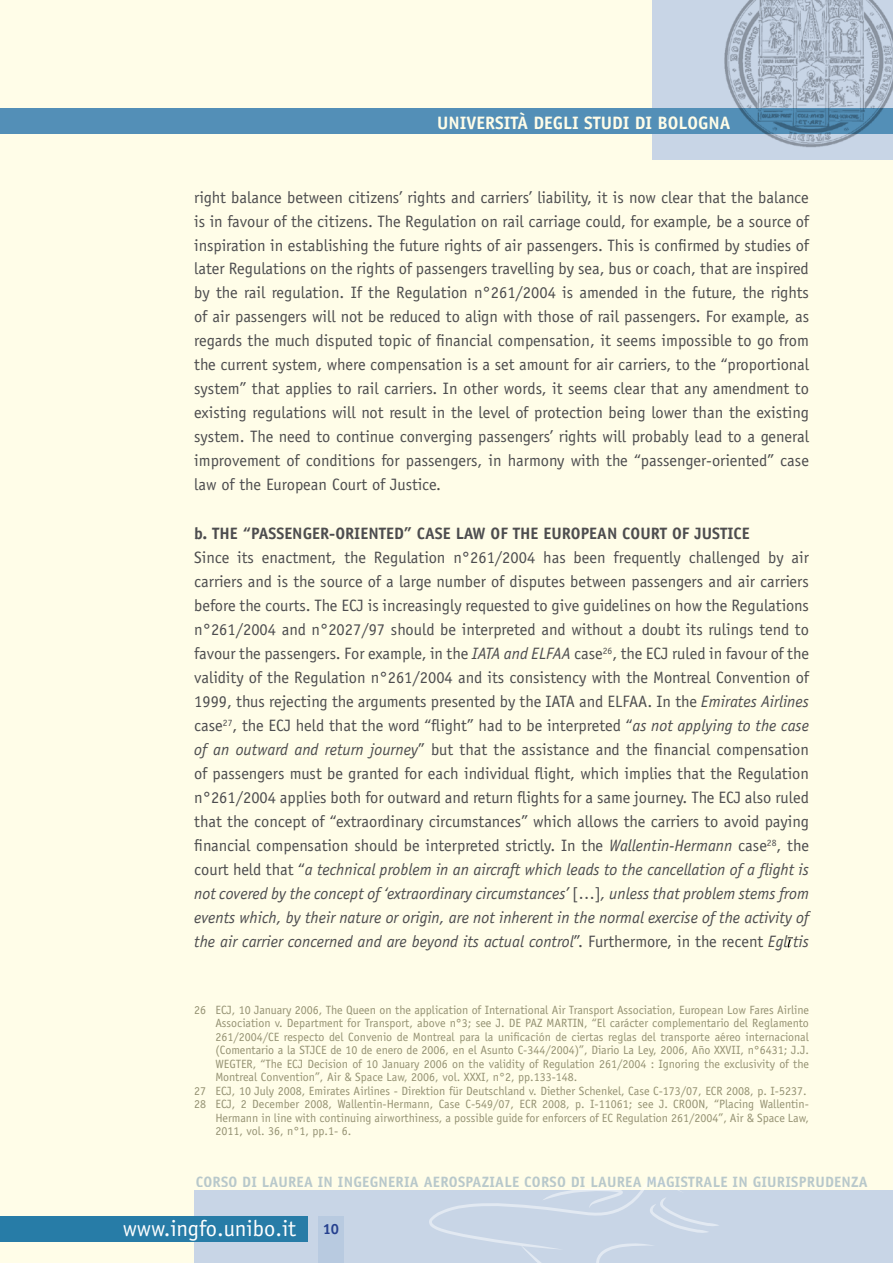
<style>
.page{position:relative;width:893px;height:1263px;background:#fffde8}
.page>*{position:absolute;margin:0;border:0;box-sizing:border-box;transform-origin:0 0}
.t1{font:22.5px "Officina Sans Std";color:#fff}
.t2{font:700 18px "Officina Sans Std";color:#fffde8}
.t3{font:16.5px/24px "Officina Sans Std";color:#4d4d4f;text-align:justify}
.t4{font:700 16.5px "Officina Sans Std";color:#4d4d4f}
.t5{font:700 15px "Officina Sans Std";letter-spacing:.015em;color:#b8cae0}
.t6{font:700 14.7px "Officina Sans Std";color:#25408f}
.t7{font:12px "Officina Sans Std";color:#959273}
.s1{font-style:italic}
</style>
<div class="page">
<div style="left:194px;top:1191px;width:699px;height:72px;background:#c8d5e6"></div>
<svg style="left:428px;top:1180px;width:292px;height:83px"></svg>
<div style="left:652px;top:0;width:241px;height:159px;background:#c8d5e6"></div>
<div style="left:0;top:1216px;width:307px;height:26px;background:#277ca7"></div>
<div style="left:318px;top:1216px;width:25px;height:47px;background:#b8cae0"></div>
<div style="left:0;top:108px;width:893px;height:26px;background:#538fb7"></div>
<img style="left:724px;top:0;width:169px;height:148px">
<svg style="left:787px;top:937px;width:6px;height:10px"></svg>
<p class="t2" style="left:437px;top:111px;width:295px">UNIVERSITÀ DEGLI STUDI DI BOLOGNA</p>
<p class="t3" style="left:194px;top:186px;width:616px">right balance between citizens’ rights and carriers’ liability, it is now clear that the balance is in favour of the citizens. The Regulation on rail carriage could, for example, be a source of inspiration in establishing the future rights of air passengers. This is confirmed by studies of later Regulations on the rights of passengers travelling by sea, bus or coach, that are inspired by the rail regulation. If the Regulation n°261/2004 is amended in the future, the rights of air passengers will not be reduced to align with those of rail passengers. For example, as regards the much disputed topic of financial compensation, it seems impossible to go from the current system, where compensation is a set amount for air carriers, to the “proportional system” that applies to rail carriers. In other words, it seems clear that any amendment to existing regulations will not result in the level of protection being lower than the existing system. The need to continue converging passengers’ rights will probably lead to a general improvement of conditions for passengers, in harmony with the “passenger-oriented” case law of the European Court of Justice.</p>
<p class="t4" style="left:194px;top:523px;width:67px">B. THE “PASSENGER</p>
<p class="t4" style="left:329px;top:523px;width:16px">-ORIENTED</p>
<p class="t4" style="left:404px;top:523px;width:23px">” CASE</p>
<p class="t4" style="left:456px;top:523px;width:11px">LAW</p>
<p class="t4" style="left:491px;top:523px;width:32px">OF THE</p>
<p class="t4" style="left:543px;top:523px;width:18px">EUROPEAN</p>
<p class="t4" style="left:622px;top:523px;width:19px">COURT</p>
<p class="t4" style="left:672px;top:523px;width:39px">OF JUSTICE</p>
<p class="t3" style="left:194px;top:546px;width:616px">Since its enactment, the Regulation n°261/2004 has been frequently challenged by air carriers and is the source of a large number of disputes between passengers and air carriers before the courts. The ECJ is increasingly requested to give guidelines on how the Regulations n°261/2004 and n°2027/97 should be interpreted and without a doubt its rulings tend to favour the passengers. For example, in the <span class="s1">IATA and ELFAA</span> case<sup>26</sup>, the ECJ ruled in favour of the validity of the Regulation n°261/2004 and its consistency with the Montreal Convention of 1999, thus rejecting the arguments presented by the IATA and ELFAA. In the <span class="s1">Emirates Airlines </span>case<sup>27</sup>, the ECJ held that the word “flight” had to be interpreted “<span class="s1">as not applying to the case of an outward and return journey</span>” but that the assistance and the financial compensation of passengers must be granted for each individual flight, which implies that the Regulation n°261/2004 applies both for outward and return flights for a same journey. The ECJ also ruled that the concept of “extraordinary circumstances” which allows the carriers to avoid paying financial compensation should be interpreted strictly. In the <span class="s1">Wallentin-Hermann</span> case<sup>28</sup>, the court held that “<span class="s1">a technical problem in an aircraft which leads to the cancellation of a flight is not covered by the concept of ‘extraordinary circumstances’</span> […]<span class="s1">, unless that problem stems from events which, by their nature or origin, are not inherent in the normal exercise of the activity of the air carrier concerned and are beyond its actual control</span>”. Furthermore, in the recent <span class="s1">Egl tis</span></p>
<p class="t7" style="left:194px;top:1003px;width:616px">26 ECJ, 10 January 2006, The Queen on the application of International Air Transport Association, European Low Fares Airline</p>
<p class="t7" style="left:215px;top:1016px;width:595px">Association v. Department for Transport, above n°3; see J. DE PAZ MARTIN, “El carácter complementario del Reglamento</p>
<p class="t7" style="left:215px;top:1030px;width:595px">261/2004/CE respecto del Convenio de Montreal para la unificación de ciertas reglas del transporte aéreo internacional</p>
<p class="t7" style="left:215px;top:1043px;width:595px">(Comentario a la STJCE de 10 de enero de 2006, en el Asunto C-344/2004)”, Diario La Ley, 2006, Año XXVII, n°6431; J.J.</p>
<p class="t7" style="left:215px;top:1057px;width:595px">WEGTER, “The ECJ Decision of 10 January 2006 on the validity of Regulation 261/2004 : Ignoring the exclusivity of the</p>
<p class="t7" style="left:215px;top:1070px;width:363px">Montreal Convention”, Air &amp; Space Law, 2006, vol. XXXI, n°2, pp.133-148.</p>
<p class="t7" style="left:194px;top:1084px;width:614px">27 ECJ, 10 July 2008, Emirates Airlines - Direktion für Deutschland v. Diether Schenkel, Case C-173/07, ECR 2008, p. I-5237.</p>
<p class="t7" style="left:194px;top:1097px;width:616px">28 ECJ, 2 December 2008, Wallentin-Hermann, Case C-549/07, ECR 2008, p. I-11061; see J. CROON, “Placing Wallentin-</p>
<p class="t7" style="left:215px;top:1111px;width:595px">Hermann in line with continuing airworthiness, a possible guide for enforcers of EC Regulation 261/2004”, Air &amp; Space Law,</p>
<p class="t7" style="left:215px;top:1124px;width:137px">2011, vol. 36, n°1, pp.1- 6.</p>
<p class="t5" style="left:196px;top:1172px;width:674px">CORSO DI LAUREA IN INGEGNERIA AEROSPAZIALE CORSO DI LAUREA MAGISTRALE IN GIURISPRUDENZA</p>
<p class="t6" style="left:323px;top:1220px;width:18px">10</p>
<h1 class="t1" style="left:123px;top:1215px;width:175px">www.ingfo.unibo.it</h1>
</div>
